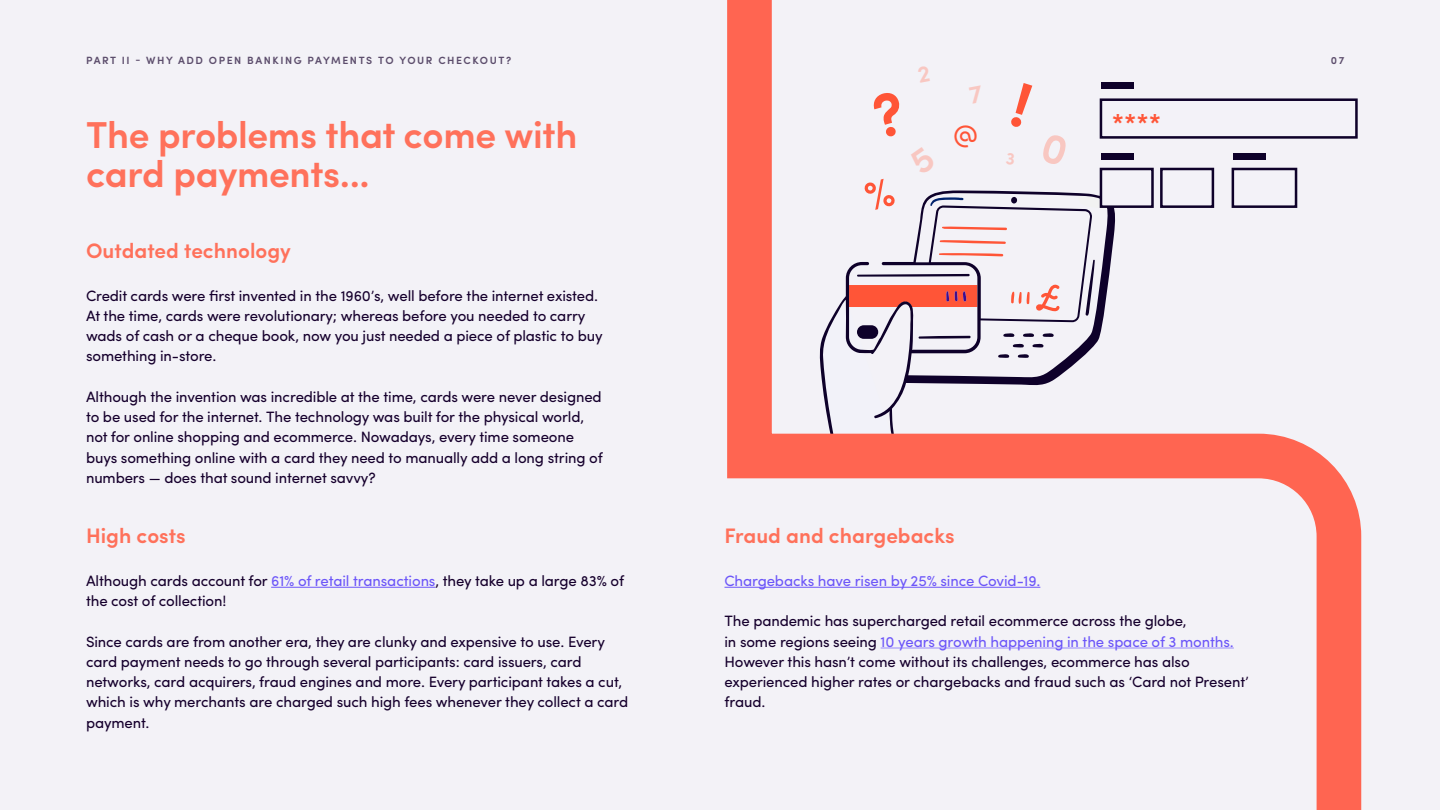
<style>
.page{position:relative;width:1440px;height:810px;background:#fff}
.page>*{position:absolute;margin:0;border:0;box-sizing:border-box;transform-origin:0 0}
.t1{font:600 37.5px/39px "Sofia Pro";letter-spacing:-.01em;color:#ff715b}
.t2{font:600 26.1px "Sofia Pro";color:#ff5537}
.t3{font:600 21px "Sofia Pro";color:#ff715b}
.t4{font:15px/20.2px "Sofia Pro";letter-spacing:-.01em;color:#16002d}
.t5{font:15px "Sofia Pro";letter-spacing:-.01em;color:#6c56f9}
.t6{font:600 10.5px "Sofia Pro";letter-spacing:.15em;color:#5c4d6c}
.s1{color:#6c56f9}
</style>
<div class="page">
<div style="left:0;top:0;width:1439px;height:810px;background:#f3f2f7"></div>
<svg style="left:724px;top:0;width:638px;height:810px"></svg>
<hr style="left:724px;top:587px;width:316px;height:1px;background:#6c56f9">
<hr style="left:881px;top:648px;width:353px;height:1px;background:#9889fb">
<hr style="left:271px;top:587px;width:164px;height:1px;background:#6c56f9">
<svg style="left:953px;top:123px;width:26px;height:26px"></svg>
<svg style="left:1010px;top:83px;width:23px;height:45px"></svg>
<svg style="left:871px;top:90px;width:36px;height:49px"></svg>
<svg style="left:863px;top:177px;width:33px;height:34px"></svg>
<svg style="left:909px;top:147px;width:28px;height:29px"></svg>
<svg style="left:969px;top:85px;width:15px;height:18px"></svg>
<svg style="left:1040px;top:133px;width:29px;height:33px"></svg>
<svg style="left:918px;top:66px;width:12px;height:17px"></svg>
<svg style="left:1006px;top:153px;width:9px;height:13px"></svg>
<p class="t6" style="left:86px;top:52px;width:427px">PART II - WHY ADD OPEN BANKING PAYMENTS TO YOUR CHECKOUT?</p>
<h1 class="t1" style="left:86px;top:113px;width:493px">The problems that come with card payments...</h1>
<h3 class="t3" style="left:86px;top:235px;width:206px">Outdated technology</h3>
<p class="t4" style="left:86px;top:284px;width:518px">Credit cards were first invented in the 1960’s, well before the internet existed.<br>At the time, cards were revolutionary; whereas before you needed to carry wads of cash or a cheque book, now you just needed a piece of plastic to buy something in-store.</p>
<p class="t4" style="left:86px;top:385px;width:518px">Although the invention was incredible at the time, cards were never designed to be used for the internet. The technology was built for the physical world, not for online shopping and ecommerce. Nowadays, every time someone buys something online with a card they need to manually add a long string of numbers — does that sound internet savvy?</p>
<h3 class="t3" style="left:86px;top:520px;width:101px">High costs</h3>
<p class="t4" style="left:86px;top:569px;width:540px">Although cards account for <span class="s1">61% of retail transactions</span>, they take up a large 83% of the cost of collection!</p>
<p class="t4" style="left:86px;top:630px;width:544px">Since cards are from another era, they are clunky and expensive to use. Every card payment needs to go through several participants: card issuers, card networks, card acquirers, fraud engines and more. Every participant takes a cut, which is why merchants are charged such high fees whenever they collect a card payment.</p>
<h2 class="t2" style="left:1112px;top:103px;width:51px">****</h2>
<p class="t6" style="left:1331px;top:52px;width:15px">07</p>
<h3 class="t3" style="left:724px;top:520px;width:232px">Fraud and chargebacks</h3>
<p class="t5" style="left:724px;top:569px;width:317px">Chargebacks have risen by 25% since Covid-19.</p>
<p class="t4" style="left:724px;top:610px;width:526px">The pandemic has supercharged retail ecommerce across the globe,<br>in some regions seeing <span class="s1">10 years growth happening in the space of 3 months.<br></span>However this hasn’t come without its challenges, ecommerce has also experienced higher rates or chargebacks and fraud such as ‘Card not Present’ fraud.</p>
</div>
